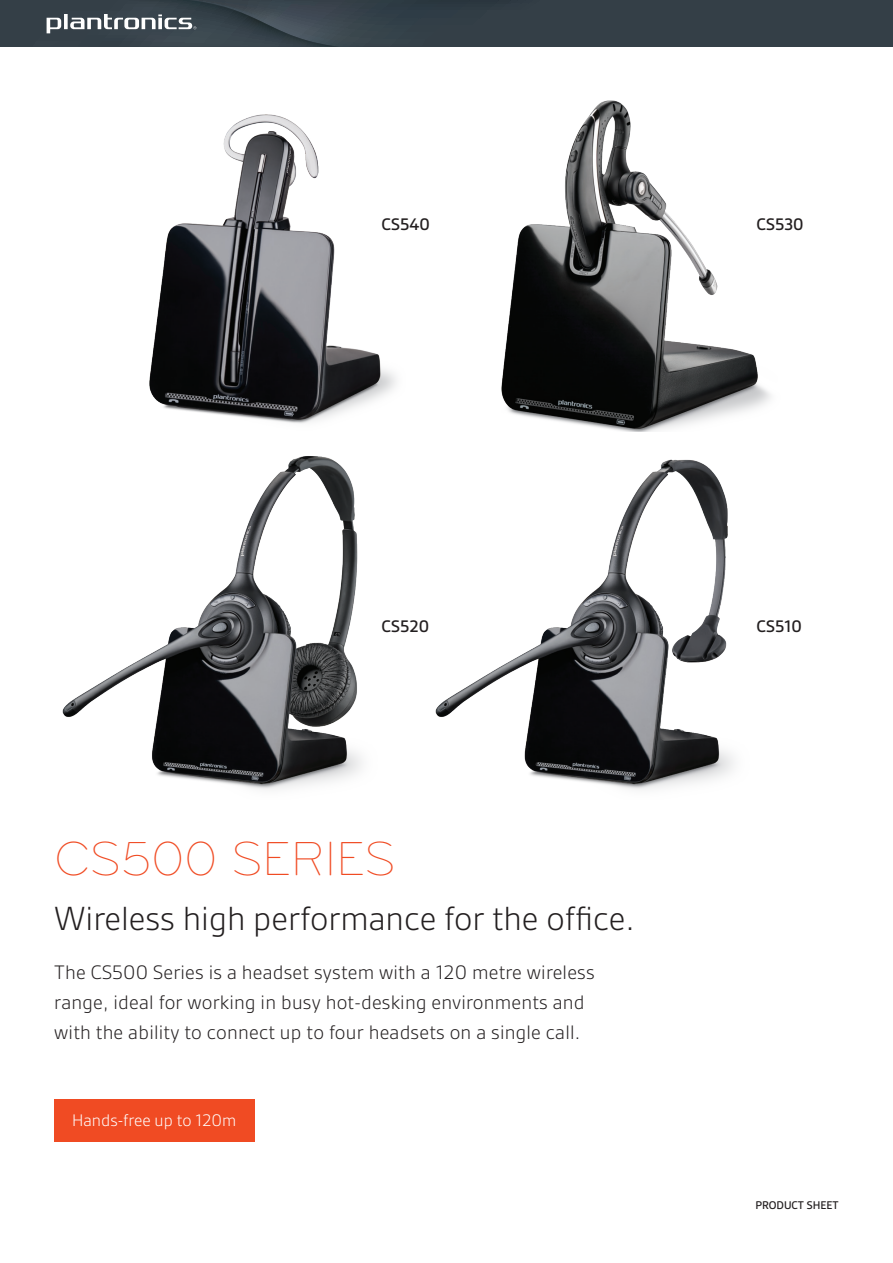
<style>
.page{position:relative;width:893px;height:1263px;background:#fff}
.page>*{position:absolute;margin:0;border:0;box-sizing:border-box;transform-origin:0 0}
.Cover_product_name_o{font:300 49.5px "Bryant";letter-spacing:-.01em;color:#f04b23}
.Cover_headline_black{font:300 36px "Gesta";color:#231f20}
.Cover_body_copy{font:300 21px/30px "Gesta";letter-spacing:.01em;color:#231f20}
.Subhead{font:500 18px "Gesta";letter-spacing:.005em;color:#231f20}
.The_stack_highlight{font:300 18px "Gesta";color:#fff}
.t1{font:500 12px "Gesta";color:#231f20}
</style>
<div class="page">
<div style="left:54px;top:1099px;width:201px;height:43px;background:#f04b23"></div>
<svg style="left:0;top:0;width:893px;height:47px"></svg>
<img style="left:435px;top:459px;width:299px;height:331px">
<img style="left:501px;top:100px;width:270px;height:332px">
<img style="left:62px;top:456px;width:300px;height:334px">
<img style="left:149px;top:114px;width:247px;height:310px">
<p class="Subhead" style="left:381px;top:214px;width:50px">CS540</p>
<p class="Subhead" style="left:756px;top:214px;width:49px">CS530</p>
<p class="Subhead" style="left:381px;top:615px;width:49px">CS520</p>
<p class="Cover_product_name_o" style="left:54px;top:830px;width:343px">CS500 SERIES</p>
<p class="Cover_headline_black" style="left:54px;top:898px;width:582px">Wireless high performance for the office.</p>
<p class="Cover_body_copy" style="left:54px;top:957px;width:542px">The CS500 Series is a headset system with a 120 metre wireless range, ideal for working in busy hot-desking environments and with the ability to connect up to four headsets on a single call.</p>
<p class="The_stack_highlight" style="left:72px;top:1110px;width:166px">Hands-free up to 120m</p>
<p class="Subhead" style="left:756px;top:615px;width:47px">CS510</p>
<p class="t1" style="left:755px;top:1198px;width:85px">PRODUCT SHEET</p>
</div>
